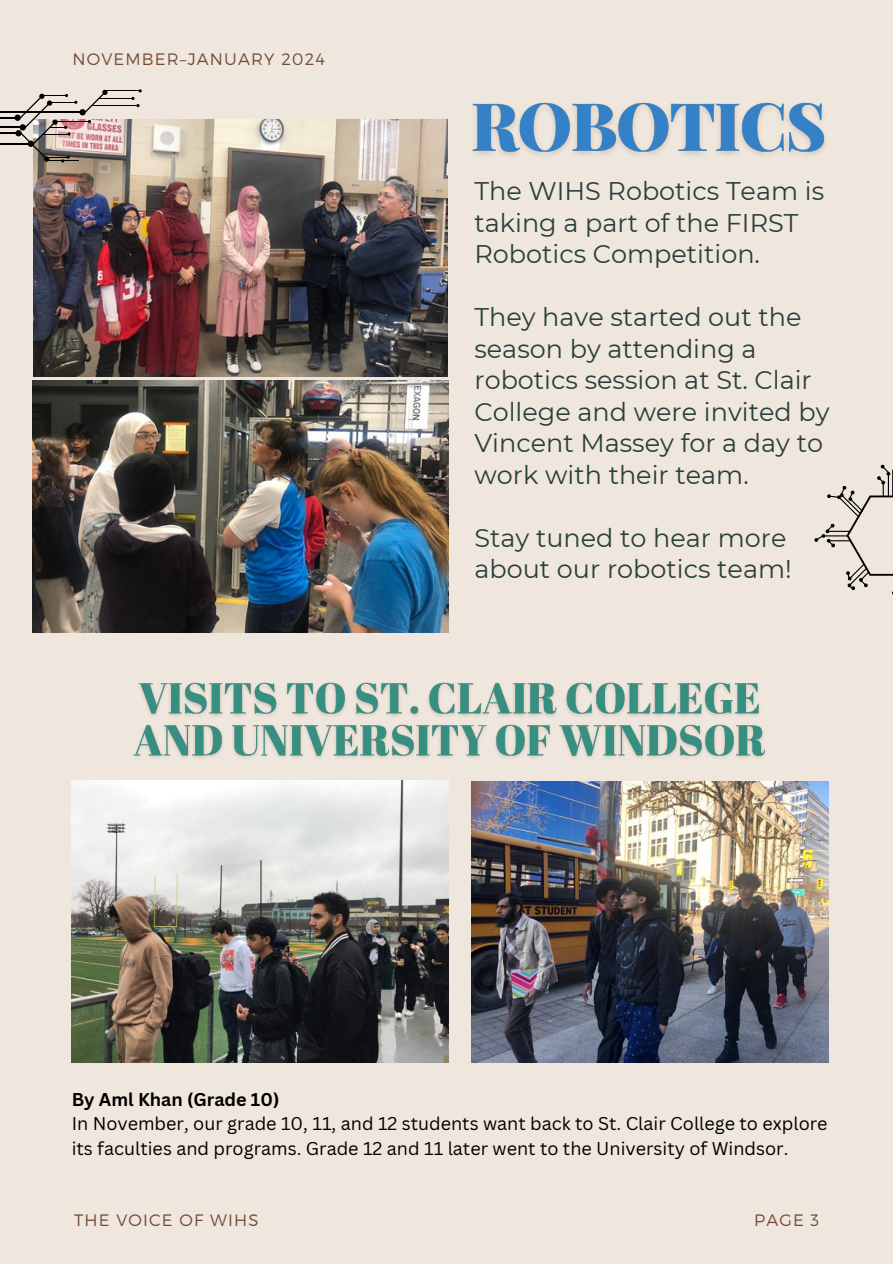
<style>
.page{position:relative;width:893px;height:1264px;background:#fff}
.page>*{position:absolute;margin:0;border:0;box-sizing:border-box;transform-origin:0 0}
.t1{font:25.5px/31.5px "Montserrat";color:#293f3c}
.t2{font:18px/24.8px "Canva Sans";color:#000}
.t3{font:700 18px "Canva Sans";color:#000}
.t4{font:300 16.5px "Montserrat";letter-spacing:.07em;color:#764b36}
</style>
<div class="page">
<div style="left:0;top:0;width:892px;height:1263px;background:#efe7dd"></div>
<img style="left:34px;top:120px;width:413px;height:256px">
<img style="left:32px;top:380px;width:416px;height:252px">
<hr style="left:0;top:111px;width:83px;height:2px;background:#000">
<div style="left:79px;top:109px;width:7px;height:6px;background:#000;border-radius:50%"></div>
<svg style="left:84px;top:89px;width:24px;height:24px"></svg>
<hr style="left:106px;top:90px;width:34px;height:1px;background:#000">
<hr style="left:99px;top:98px;width:34px;height:1px;background:#000">
<hr style="left:93px;top:105px;width:45px;height:1px;background:#000">
<svg style="left:131px;top:89px;width:11px;height:18px"></svg>
<hr style="left:56px;top:121px;width:33px;height:1px;background:#000">
<hr style="left:48px;top:160px;width:31px;height:1px;background:#000">
<svg style="left:0;top:93px;width:77px;height:69px"></svg>
<svg style="left:814px;top:462px;width:79px;height:133px"></svg>
<img style="left:472px;top:102px;width:353px;height:54px">
<img style="left:72px;top:780px;width:377px;height:282px">
<img style="left:472px;top:781px;width:356px;height:281px">
<img style="left:133px;top:682px;width:632px;height:76px">
<h4 class="t4" style="left:73px;top:49px;width:254px">NOVEMBER–JANUARY 2024</h4>
<p class="t1" style="left:474px;top:175px;width:351px">The WIHS Robotics Team is taking a part of the FIRST<br>Robotics Competition.</p>
<p class="t1" style="left:474px;top:301px;width:356px">They have started out the season by attending a robotics session at St. Clair<br>College and were invited by<br>Vincent Massey for a day to work with their team.</p>
<p class="t1" style="left:474px;top:522px;width:319px">Stay tuned to hear more about our robotics team!</p>
<p class="t3" style="left:72px;top:1086px;width:209px">By Aml Khan (Grade 10)</p>
<p class="t2" style="left:72px;top:1111px;width:757px">In November, our grade 10, 11, and 12 students want back to St. Clair College to explore its faculties and programs. Grade 12 and 11 later went to the University of Windsor.</p>
<h3 class="t4" style="left:74px;top:1209px;width:186px">THE VOICE OF WIHS</h3>
<h3 class="t4" style="left:754px;top:1209px;width:67px">PAGE 3</h3>
</div>
